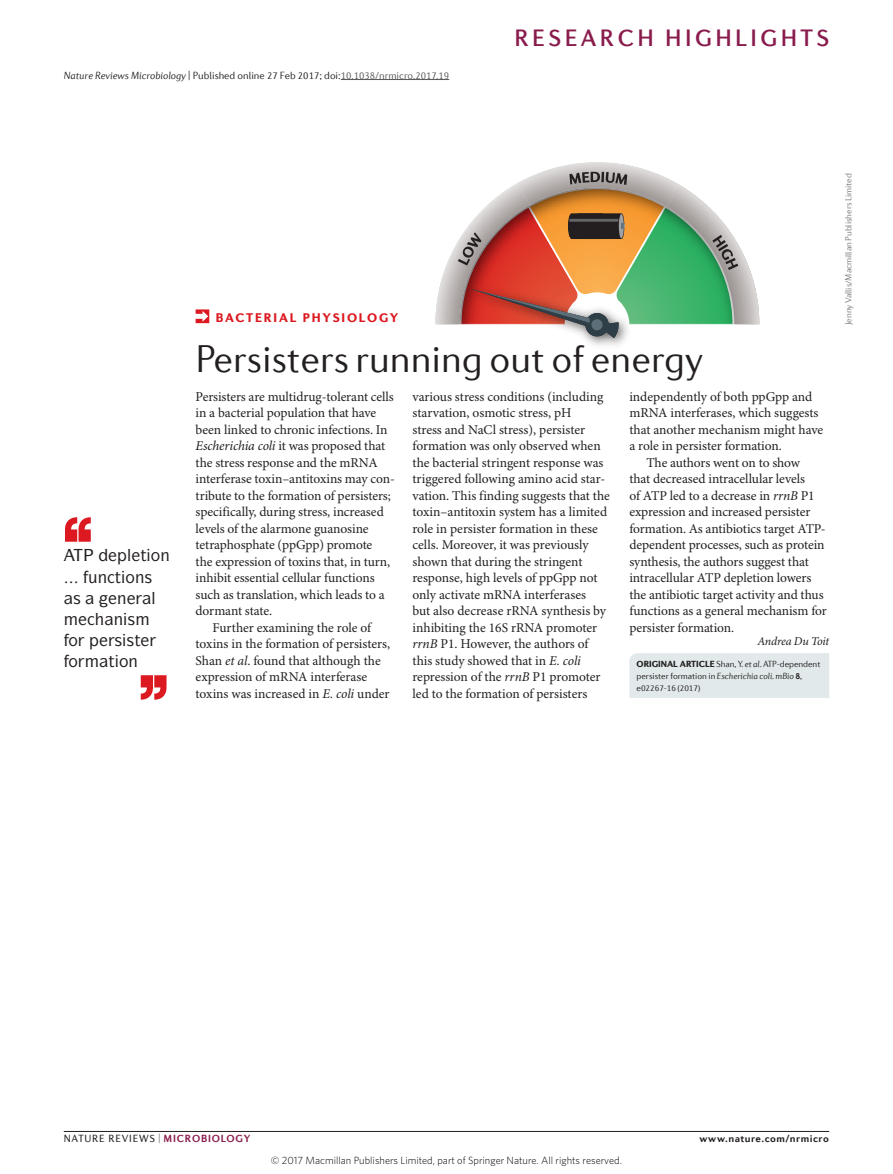
<style>
.page{position:relative;width:893px;height:1174px;background:#fff}
.page>*{position:absolute;margin:0;border:0;box-sizing:border-box;transform-origin:0 0}
.Title{font:300 39px "Diverda Sans Com";color:#231f20}
.t1{font:500 24px "Diverda Sans Com";letter-spacing:.14em;color:#891c4d}
.Pull_quote{font:500 16.5px "ITC Symbol Std";color:#231f20}
.Body_text{font:13.5px/16.5px "Minion Pro";letter-spacing:-.005em;color:#231f20}
.Body_first{font:13.5px/16.5px "Minion Pro";letter-spacing:-.01em;color:#231f20}
.Strapline{font:900 12.75px "Diverda Sans Com";letter-spacing:.14em;color:#dc1820}
.Author{font:italic 12px "Minion Pro";letter-spacing:-.02em;color:#231f20}
.AOP_line{font:300 10.5px "Diverda Sans Com";color:#231f20}
.t2{font:300 10.5px "Whitney";color:#000}
.t3{font:10.5px "Diverda Sans Com";letter-spacing:.075em;color:#231f20}
.t4{font:700 10.5px "Diverda Sans Com";letter-spacing:.045em;color:#231f20}
.Info_box_text{font:300 9px/12px "Diverda Sans Com";letter-spacing:-.005em;color:#231f20}
.Credit_line{font:300 9px "Diverda Sans Com";letter-spacing:-.005em;color:#76787b}
.s1{font-style:italic}
.s2{color:#57585a}
.s3{font-weight:900}
.s4{font-weight:700}
.s5{font-weight:700;color:#891c4d}
</style>
<div class="page">
<hr style="left:64px;top:1131px;width:765px;height:1px;background:#231f20">
<svg style="left:141px;top:675px;width:26px;height:24px"></svg>
<svg style="left:65px;top:517px;width:26px;height:25px"></svg>
<svg style="left:435px;top:162px;width:324px;height:176px"></svg>
<svg style="left:196px;top:309px;width:13px;height:14px"></svg>
<div style="left:629px;top:653px;width:200px;height:45px;background:#e1e9ea"></div>
<hr style="left:341px;top:79px;width:108px;height:1px;background:#57585a">
<p class="AOP_line" style="left:64px;top:69px;width:387px"><span class="s1">Nature Reviews Microbiology</span> | Published online 27 Feb 2017; doi:<span class="s2">10.1038/nrmicro.2017.19</span></p>
<h2 class="t1" style="left:514px;top:24px;width:316px">RESEARCH HIGHLIGHTS</h2>
<p class="Pull_quote" style="left:127px;top:545px;width:44px">● ▼□■</p>
<p class="Pull_quote" style="left:88px;top:566px;width:66px">◆■ ▼ □■▲</p>
<p class="Pull_quote" style="left:151px;top:587px;width:6px">●</p>
<p class="Pull_quote" style="left:68px;top:629px;width:74px">□ ▲▲▼</p>
<p class="Pull_quote" style="left:68px;top:650px;width:71px">□ ▼□■</p>
<p class="Strapline" style="left:216px;top:309px;width:184px">BACTERIAL PHYSIOLOGY</p>
<p class="Title" style="left:196px;top:337px;width:509px">Persisters running out of energy</p>
<p class="Body_first" style="left:196px;top:389px;width:201px">Persisters are multidrug-tolerant cells in a bacterial population that have been linked to chronic infections. In <span class="s1">Escherichia coli</span> it was proposed that the stress response and the mRNA interferase toxin–antitoxins may con&shy;tribute to the formation of persisters; specifically, during stress, increased levels of the alarmone guanosine tetraphosphate (ppGpp) promote<br>the expression of toxins that, in turn, inhibit essential cellular functions such as translation, which leads to a dormant state.</p>
<p class="Body_text" style="left:196px;top:620px;width:196px;text-indent:17px">Further examining the role of toxins in the formation of persisters, Shan <span class="s1">et al</span>. found that although the expression of mRNA interferase toxins was increased in <span class="s1">E. coli</span> under</p>
<p class="Body_text" style="left:412px;top:389px;width:199px">various stress conditions (including starvation, osmotic stress, pH<br>stress and NaCl stress), persister formation was only observed when the bacterial stringent response was triggered following amino acid star&shy;vation. This finding suggests that the toxin–antitoxin system has a limited role in persister formation in these cells. Moreover, it was previously shown that during the stringent response, high levels of ppGpp not only activate mRNA interferases<br>but also decrease rRNA synthesis by inhibiting the 16S rRNA promoter <span class="s1">rrnB</span> P1. However, the authors of this study showed that in <span class="s1">E. coli </span>repression of the <span class="s1">rrnB</span> P1 promoter led to the formation of persisters</p>
<p class="Body_text" style="left:629px;top:389px;width:195px">independently of both ppGpp and mRNA interferases, which suggests that another mechanism might have a role in persister formation.</p>
<p class="Body_text" style="left:629px;top:455px;width:199px;text-indent:17px">The authors went on to show<br>that decreased intracellular levels<br>of ATP led to a decrease in <span class="s1">rrnB</span> P1 expression and increased persister formation. As antibiotics target ATP&shy;dependent processes, such as protein synthesis, the authors suggest that intracellular ATP depletion lowers the antibiotic target activity and thus functions as a general mechanism for persister formation.</p>
<p class="Author" style="left:757px;top:634px;width:73px">Andrea Du Toit</p>
<p class="Info_box_text" style="left:637px;top:657px;width:185px"><span class="s3">ORIGINAL ARTICLE</span> Shan, Y. <span class="s1">et al</span>. ATP-dependent persister formation in <span class="s1">Escherichia coli</span>. <span class="s1">mBio</span> <span class="s4">8</span>, e02267-16 (2017)</p>
<p class="Credit_line" style="left:843px;top:325px;width:153px;rotate:-90deg">Jenny Vallis/Macmillan Publishers Limited</p>
<p class="t3" style="left:64px;top:1132px;width:188px">NATURE REVIEWS | <span class="s5">MICROBIOLOGY</span></p>
<p class="t4" style="left:699px;top:1132px;width:131px">www.nature.com/nrmicro</p>
<p class="t2" style="left:271px;top:1153px;width:352px">© 2017 Macmillan Publishers Limited, part of Springer Nature. All rights reserved.</p>
</div>
